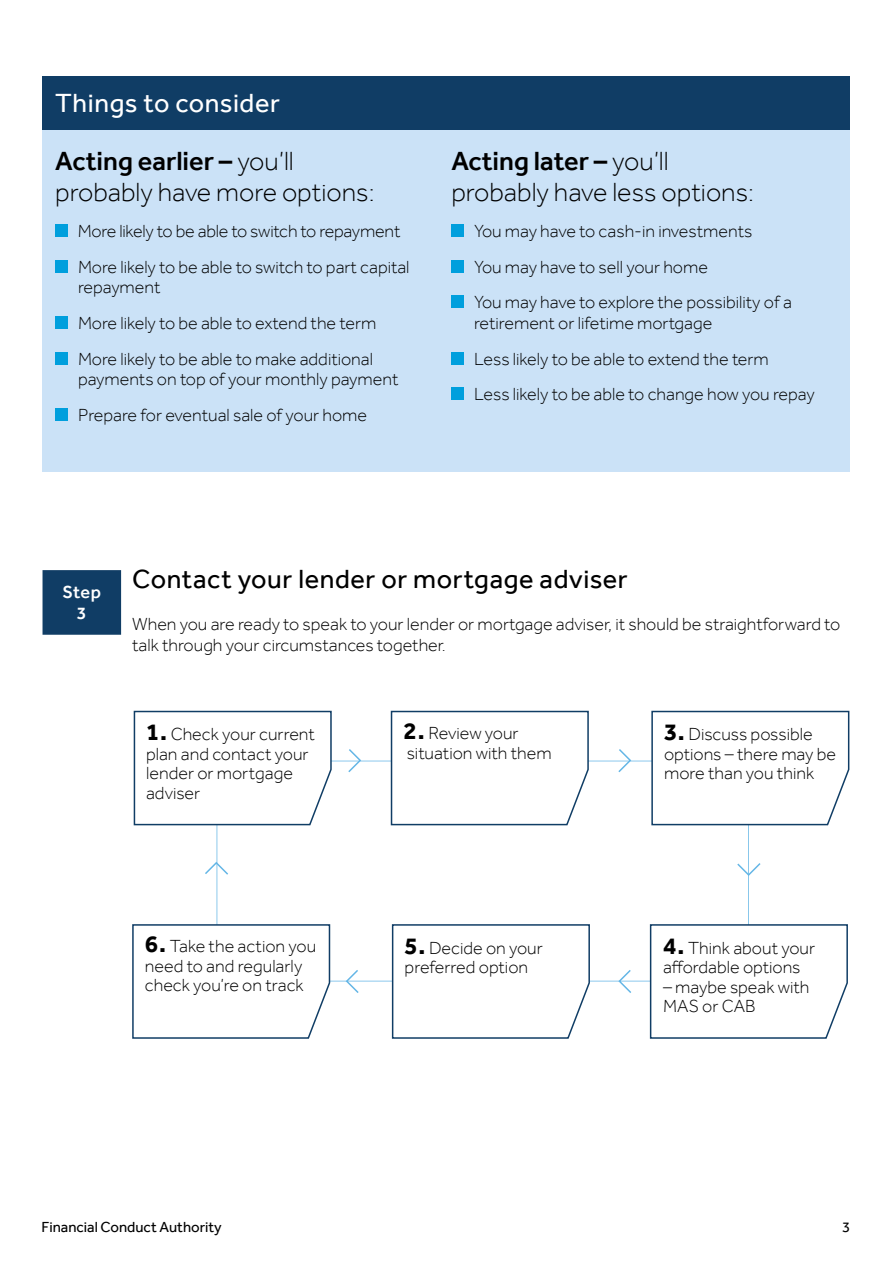
<style>
.page{position:relative;width:893px;height:1263px;background:#fff}
.page>*{position:absolute;margin:0;border:0;box-sizing:border-box;transform-origin:0 0}
.t1{font:300 27px/31px "Effra";color:#000}
.t2{font:27px "Effra";letter-spacing:.02em;color:#000}
.t3{font:27px "Effra";letter-spacing:.02em;color:#fff}
.Section_sub-heading{font:300 18px/19.5px "Effra";color:#000}
.t4{font:500 18px/21.6px "Effra";color:#fff;text-align:center}
.t5{font:15px "Effra";color:#000}
.s1{font-weight:500}
.s2{font-weight:700;font-size:24.6px}
</style>
<div class="page">
<svg style="left:216px;top:760px;width:533px;height:222px"></svg>
<div style="left:43px;top:129px;width:807px;height:343px;background:#cbe2f7"></div>
<div style="left:43px;top:76px;width:807px;height:53px;background:#103d65"></div>
<div style="left:55px;top:224px;width:13px;height:13px;background:#009fdd"></div>
<div style="left:55px;top:260px;width:13px;height:12px;background:#009fdd"></div>
<div style="left:55px;top:316px;width:13px;height:13px;background:#009fdd"></div>
<div style="left:55px;top:352px;width:13px;height:13px;background:#009fdd"></div>
<div style="left:55px;top:408px;width:13px;height:13px;background:#009fdd"></div>
<div style="left:451px;top:224px;width:13px;height:13px;background:#009fdd"></div>
<div style="left:451px;top:260px;width:13px;height:12px;background:#009fdd"></div>
<div style="left:451px;top:295px;width:13px;height:13px;background:#009fdd"></div>
<div style="left:451px;top:352px;width:13px;height:13px;background:#009fdd"></div>
<div style="left:451px;top:387px;width:13px;height:13px;background:#009fdd"></div>
<svg style="left:133px;top:710px;width:200px;height:116px"></svg>
<svg style="left:390px;top:710px;width:200px;height:116px"></svg>
<svg style="left:132px;top:923px;width:199px;height:116px"></svg>
<svg style="left:651px;top:710px;width:199px;height:116px"></svg>
<svg style="left:391px;top:923px;width:200px;height:116px"></svg>
<svg style="left:649px;top:923px;width:199px;height:116px"></svg>
<svg style="left:347px;top:749px;width:15px;height:25px"></svg>
<svg style="left:205px;top:861px;width:25px;height:15px"></svg>
<svg style="left:736px;top:861px;width:25px;height:16px"></svg>
<svg style="left:617px;top:968px;width:16px;height:25px"></svg>
<svg style="left:617px;top:749px;width:15px;height:25px"></svg>
<svg style="left:345px;top:968px;width:15px;height:25px"></svg>
<div style="left:43px;top:570px;width:78px;height:65px;background:#103d65"></div>
<p class="t3" style="left:55px;top:87px;width:226px">Things to consider</p>
<p class="t1" style="left:55px;top:145px;width:321px"><span class="s1">Acting earlier –</span> you’ll probably have more options:</p>
<p class="Section_sub-heading" style="left:78px;top:221px;width:324px">More likely to be able to switch to repayment</p>
<p class="Section_sub-heading" style="left:78px;top:256px;width:333px;line-height:20.7px">More likely to be able to switch to part capital repayment</p>
<p class="Section_sub-heading" style="left:78px;top:313px;width:300px">More likely to be able to extend the term</p>
<p class="Section_sub-heading" style="left:78px;top:348px;width:322px;line-height:20.7px">More likely to be able to make additional payments on top of your monthly payment</p>
<p class="Section_sub-heading" style="left:78px;top:405px;width:291px">Prepare for eventual sale of your home</p>
<p class="t1" style="left:451px;top:145px;width:304px"><span class="s1">Acting later –</span> you’ll probably have less options:</p>
<p class="Section_sub-heading" style="left:474px;top:221px;width:280px">You may have to cash-in investments</p>
<p class="Section_sub-heading" style="left:474px;top:257px;width:235px">You may have to sell your home</p>
<p class="Section_sub-heading" style="left:474px;top:292px;width:319px;line-height:20.7px">You may have to explore the possibility of a retirement or lifetime mortgage</p>
<p class="Section_sub-heading" style="left:474px;top:349px;width:296px">Less likely to be able to extend the term</p>
<p class="Section_sub-heading" style="left:474px;top:384px;width:342px">Less likely to be able to change how you repay</p>
<p class="t4" style="left:63px;top:581px;width:40px">Step<br>3</p>
<p class="t2" style="left:132px;top:563px;width:497px">Contact your lender or mortgage adviser</p>
<p class="Section_sub-heading" style="left:132px;top:613px;width:710px;line-height:20.7px">When you are ready to speak to your lender or mortgage adviser, it should be straightforward to talk through your circumstances together.</p>
<p class="Section_sub-heading" style="left:146px;top:724px;width:170px"><span class="s2">1.</span> Check your current plan and contact your lender or mortgage adviser</p>
<p class="Section_sub-heading" style="left:403px;top:723px;width:150px"><span class="s2">2.</span> Review your situation with them</p>
<p class="Section_sub-heading" style="left:664px;top:724px;width:173px"><span class="s2">3.</span> Discuss possible options – there may be more than you think</p>
<p class="Section_sub-heading" style="left:145px;top:936px;width:173px"><span class="s2">6.</span> Take the action you need to and regularly check you’re on track</p>
<p class="Section_sub-heading" style="left:405px;top:937px;width:140px"><span class="s2">5.</span> Decide on your preferred option</p>
<p class="Section_sub-heading" style="left:663px;top:938px;width:154px"><span class="s2">4.</span> Think about your affordable options</p>
<p class="Section_sub-heading" style="left:663px;top:977px;width:148px">– maybe speak with<br>MAS or CAB</p>
<p class="t5" style="left:41px;top:1217px;width:182px">Financial Conduct Authority</p>
<p class="t5" style="left:842px;top:1217px;width:10px">3</p>
</div>
